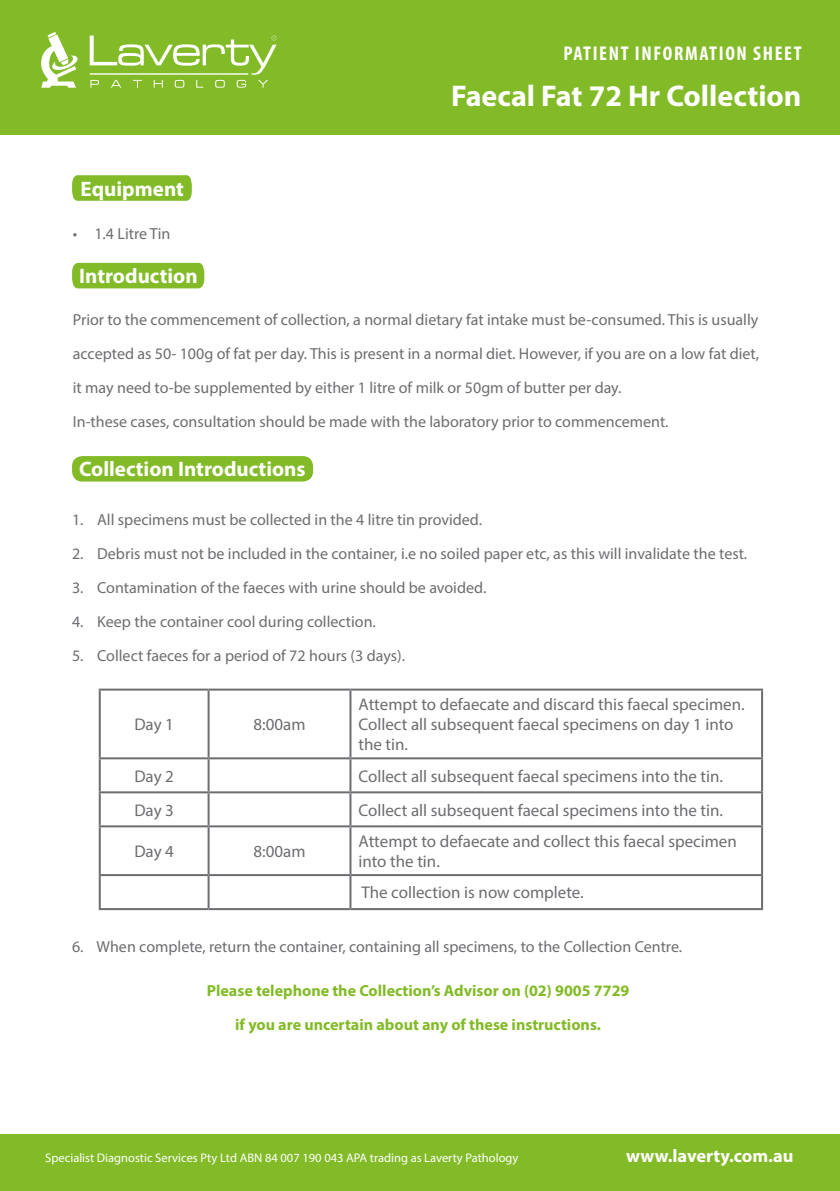
<style>
.page{position:relative;width:840px;height:1191px;background:#fff}
.page>*{position:absolute;margin:0;border:0;box-sizing:border-box;transform-origin:0 0}
.t1{font:700 30px "Myriad Pro";color:#fff}
.t2{font:700 21px "Myriad Pro";color:#fff}
.t3{font:700 condensed 20px "Myriad Pro";letter-spacing:.08em;color:#fff}
.t4{font:700 18.4px "Myriad Pro";color:#fff}
.t5{font:17px/20px "Myriad Pro";color:#6c6d70}
.t6{font:16px/34px "Myriad Pro";color:#6c6d70;text-align:justify}
.t7{font:700 16px "Myriad Pro";color:#82bb27}
.t8{font:12.4px "Myriad Pro";color:#fff}
</style>
<div class="page">
<div style="left:0;top:1134px;width:839px;height:57px;background:#82bb27"></div>
<div style="left:0;top:0;width:839px;height:135px;background:#82bb27"></div>
<svg style="left:41px;top:32px;width:37px;height:56px"></svg>
<svg style="left:90px;top:36px;width:186px;height:52px"></svg>
<svg style="left:72px;top:175px;width:120px;height:26px;background:#86bd2e"></svg>
<div style="left:72px;top:263px;width:132px;height:25px;background:#82bb27"></div>
<div style="left:72px;top:456px;width:241px;height:25px;background:#82bb27;border-radius:10px"></div>
<hr style="left:99px;top:688px;width:109px;height:2px;background:#6c6d70">
<hr style="left:99px;top:690px;width:2px;height:67px;background:#6c6d70">
<hr style="left:208px;top:688px;width:142px;height:2px;background:#6c6d70">
<hr style="left:350px;top:688px;width:412px;height:2px;background:#6c6d70">
<hr style="left:760px;top:690px;width:2px;height:67px;background:#6c6d70">
<hr style="left:99px;top:759px;width:2px;height:32px;background:#6c6d70">
<hr style="left:760px;top:759px;width:2px;height:32px;background:#6c6d70">
<hr style="left:99px;top:793px;width:2px;height:32px;background:#6c6d70">
<hr style="left:760px;top:793px;width:2px;height:32px;background:#6c6d70">
<hr style="left:99px;top:827px;width:2px;height:47px;background:#6c6d70">
<hr style="left:760px;top:827px;width:2px;height:47px;background:#6c6d70">
<hr style="left:99px;top:876px;width:2px;height:32px;background:#6c6d70">
<hr style="left:760px;top:876px;width:2px;height:32px;background:#6c6d70">
<hr style="left:99px;top:908px;width:109px;height:2px;background:#6c6d70">
<hr style="left:208px;top:908px;width:142px;height:2px;background:#6c6d70">
<hr style="left:350px;top:908px;width:412px;height:2px;background:#6c6d70">
<hr style="left:207px;top:690px;width:2px;height:67px;background:#6c6d70">
<hr style="left:349px;top:690px;width:2px;height:67px;background:#6c6d70">
<hr style="left:99px;top:757px;width:109px;height:2px;background:#6c6d70">
<hr style="left:208px;top:757px;width:142px;height:2px;background:#6c6d70">
<hr style="left:207px;top:759px;width:2px;height:32px;background:#6c6d70">
<hr style="left:350px;top:757px;width:412px;height:2px;background:#6c6d70">
<hr style="left:349px;top:759px;width:2px;height:32px;background:#6c6d70">
<hr style="left:99px;top:791px;width:109px;height:2px;background:#6c6d70">
<hr style="left:208px;top:791px;width:142px;height:2px;background:#6c6d70">
<hr style="left:207px;top:793px;width:2px;height:32px;background:#6c6d70">
<hr style="left:350px;top:791px;width:412px;height:2px;background:#6c6d70">
<hr style="left:349px;top:793px;width:2px;height:32px;background:#6c6d70">
<hr style="left:99px;top:825px;width:109px;height:2px;background:#6c6d70">
<hr style="left:208px;top:825px;width:142px;height:2px;background:#6c6d70">
<hr style="left:207px;top:827px;width:2px;height:47px;background:#6c6d70">
<hr style="left:350px;top:825px;width:412px;height:2px;background:#6c6d70">
<hr style="left:349px;top:827px;width:2px;height:47px;background:#6c6d70">
<hr style="left:99px;top:874px;width:109px;height:2px;background:#6c6d70">
<hr style="left:208px;top:874px;width:142px;height:2px;background:#6c6d70">
<hr style="left:207px;top:876px;width:2px;height:32px;background:#6c6d70">
<hr style="left:350px;top:874px;width:412px;height:2px;background:#6c6d70">
<hr style="left:349px;top:876px;width:2px;height:32px;background:#6c6d70">
<p class="t3" style="left:563px;top:41px;width:239px">PATIENT INFORMATION SHEET</p>
<p class="t1" style="left:451px;top:77px;width:352px">Faecal Fat 72 Hr Collection</p>
<p class="t2" style="left:81px;top:175px;width:105px">Equipment</p>
<p class="t6" style="left:73px;top:216px;width:99px">• 1.4 Litre Tin</p>
<p class="t2" style="left:79px;top:262px;width:120px">Introduction</p>
<p class="t6" style="left:73px;top:302px;width:687px">Prior to the commencement of collection, a normal dietary fat intake must be-consumed. This is usually accepted as 50- 100g of fat per day. This is present in a normal diet. However, if you are on a low fat diet, it may need to-be supplemented by either 1 litre of milk or 50gm of butter per day.</p>
<p class="t6" style="left:73px;top:404px;width:597px">In-these cases, consultation should be made with the laboratory prior to commencement.</p>
<p class="t2" style="left:79px;top:455px;width:228px">Collection Introductions</p>
<p class="t6" style="left:72px;top:502px;width:411px">1. All specimens must be collected in the 4 litre tin provided.</p>
<p class="t6" style="left:72px;top:536px;width:676px">2. Debris must not be included in the container, i.e no soiled paper etc, as this will invalidate the test.</p>
<p class="t6" style="left:72px;top:570px;width:415px">3. Contamination of the faeces with urine should be avoided.</p>
<p class="t6" style="left:72px;top:604px;width:305px">4. Keep the container cool during collection.</p>
<p class="t6" style="left:72px;top:638px;width:334px">5. Collect faeces for a period of 72 hours (3 days).</p>
<p class="t5" style="left:134px;top:714px;width:41px">Day 1</p>
<p class="t5" style="left:253px;top:714px;width:53px">8:00am</p>
<p class="t5" style="left:358px;top:694px;width:387px">Attempt to defaecate and discard this faecal specimen.<br>Collect all subsequent faecal specimens on day 1 into the tin.</p>
<p class="t5" style="left:134px;top:765px;width:41px">Day 2</p>
<p class="t5" style="left:358px;top:765px;width:366px">Collect all subsequent faecal specimens into the tin.</p>
<p class="t5" style="left:134px;top:799px;width:41px">Day 3</p>
<p class="t5" style="left:358px;top:799px;width:366px">Collect all subsequent faecal specimens into the tin.</p>
<p class="t5" style="left:134px;top:841px;width:41px">Day 4</p>
<p class="t5" style="left:253px;top:841px;width:53px">8:00am</p>
<p class="t5" style="left:358px;top:831px;width:379px">Attempt to defaecate and collect this faecal specimen into the tin.</p>
<p class="t5" style="left:361px;top:882px;width:224px">The collection is now complete.</p>
<p class="t6" style="left:72px;top:929px;width:611px">6. When complete, return the container, containing all specimens, to the Collection Centre.</p>
<p class="t7" style="left:207px;top:980px;width:424px">Please telephone the Collection’s Advisor on (02) 9005 7729</p>
<p class="t7" style="left:235px;top:1014px;width:367px">if you are uncertain about any of these instructions.</p>
<p class="t8" style="left:45px;top:1150px;width:474px">Specialist Diagnostic Services Pty Ltd ABN 84 007 190 043 APA trading as Laverty Pathology</p>
<p class="t4" style="left:626px;top:1143px;width:168px">www.laverty.com.au</p>
</div>
